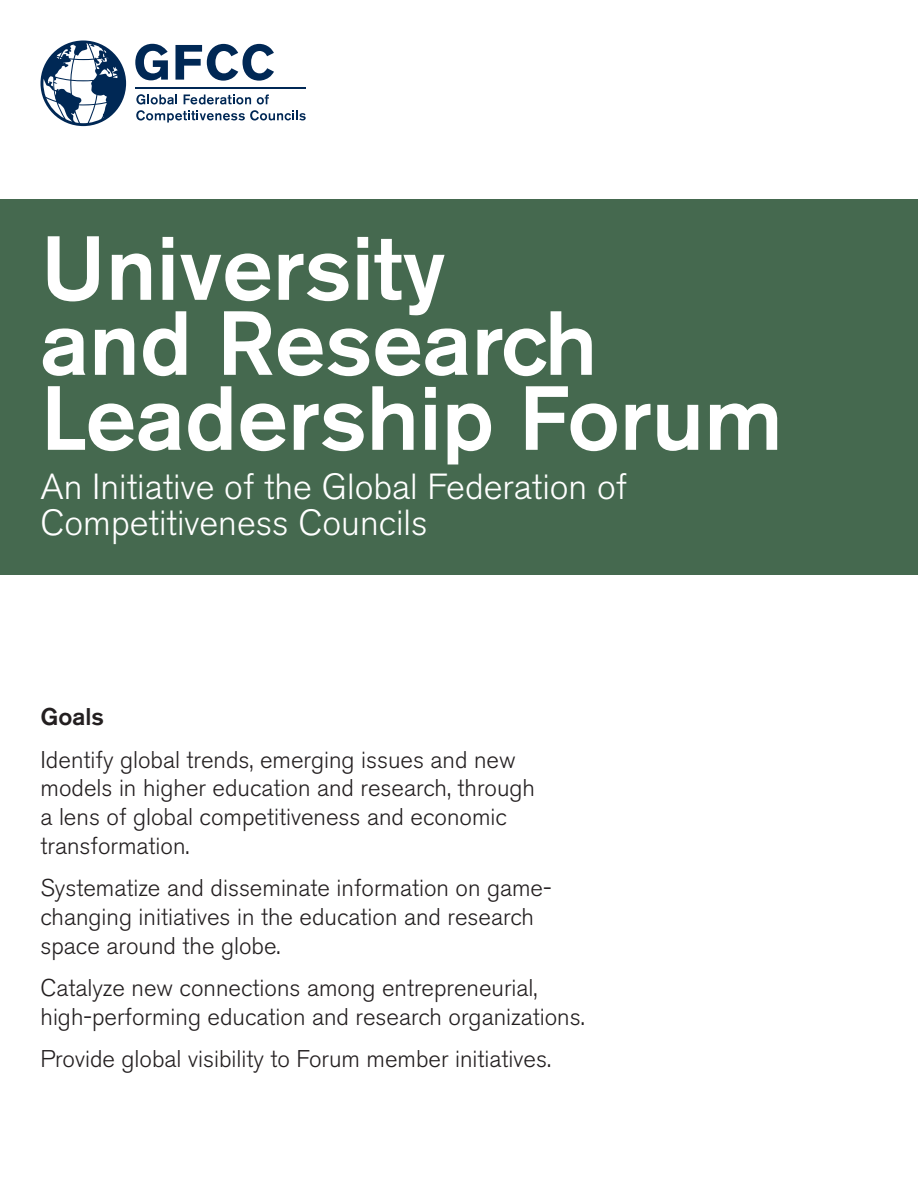
<style>
.page{position:relative;width:918px;height:1188px;background:#fff}
.page>*{position:absolute;margin:0;border:0;box-sizing:border-box;transform-origin:0 0}
.t1{font:500 90px/75px "Akzidenz Grotesk BE";color:#fff}
.Subtitle{font:300 36px/36px "Akzidenz Grotesk BE";color:#fff}
.Goals{font:300 24px/28.8px "Akzidenz Grotesk BE";color:#231f20}
.Goals-2{font:500 24px "Akzidenz Grotesk BE";color:#231f20}
</style>
<div class="page">
<div style="left:0;top:199px;width:918px;height:376px;background:#45694f"></div>
<svg style="left:135px;top:44px;width:33px;height:36px"></svg>
<svg style="left:175px;top:44px;width:99px;height:37px"></svg>
<svg style="left:136px;top:94px;width:170px;height:29px"></svg>
<hr style="left:135px;top:87px;width:171px;height:1px;background:#002855">
<svg style="left:40px;top:40px;width:86px;height:86px"></svg>
<p class="t1" style="left:40px;top:230px;width:744px">University<br>and Research<br>Leadership Forum</p>
<p class="Subtitle" style="left:40px;top:470px;width:588px">An Initiative of the Global Federation of<br>Competitiveness Councils</p>
<p class="Goals-2" style="left:40px;top:702px;width:65px">Goals</p>
<p class="Goals" style="left:40px;top:745px;width:496px">Identify global trends, emerging issues and new models in higher education and research, through a lens of global competitiveness and economic transformation.</p>
<p class="Goals" style="left:40px;top:874px;width:513px">Systematize and disseminate information on game&shy;changing initiatives in the education and research space around the globe.</p>
<p class="Goals" style="left:40px;top:974px;width:546px">Catalyze new connections among entrepreneurial, high-performing education and research organizations.</p>
<p class="Goals" style="left:40px;top:1045px;width:512px">Provide global visibility to Forum member initiatives.</p>
</div>
